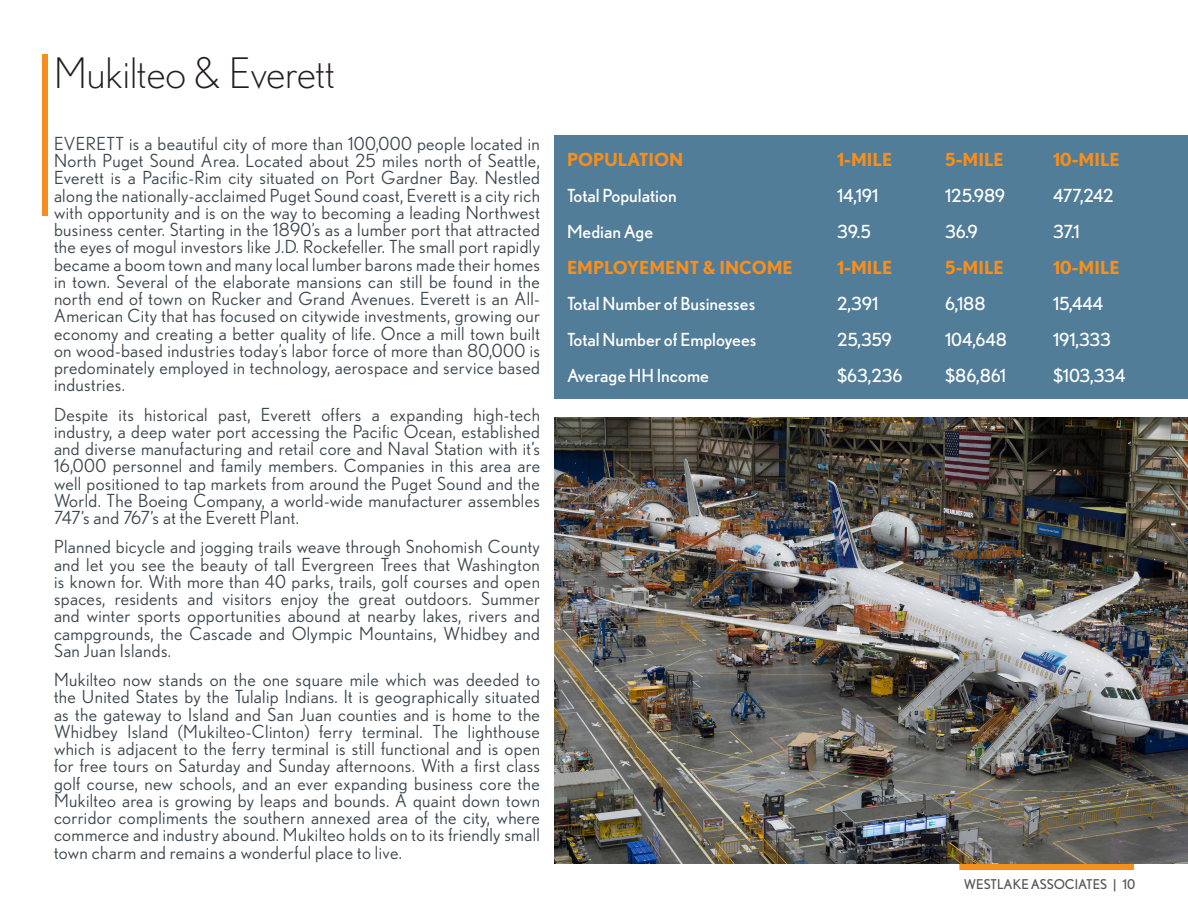
<style>
.page{position:relative;width:1188px;height:918px;background:#fff}
.page>*{position:absolute;margin:0;border:0;box-sizing:border-box;transform-origin:0 0}
.t1{font:300 42px "Nobel";color:#231f20}
.t2{font:18px/17.2px "Nobel";letter-spacing:.02em;color:#3d474e;text-align:justify}
.t3{font:18px "Nobel";color:#fff}
.t4{font:700 18px "Nobel";color:#f68f1e}
.t5{font:13.5px "Nobel";color:#57585a}
</style>
<div class="page">
<div style="left:42px;top:54px;width:6px;height:162px;background:#f68f1e"></div>
<div style="left:959px;top:864px;width:175px;height:6px;background:#f68f1e"></div>
<div style="left:554px;top:135px;width:634px;height:264px;background:#517d98"></div>
<img style="left:554px;top:418px;width:634px;height:446px">
<p class="t1" style="left:54px;top:49px;width:282px">Mukilteo &amp; Everett</p>
<p class="t2" style="left:54px;top:135px;width:488px">EVERETT is a beautiful city of more than 100,000 people located in North Puget Sound Area. Located about 25 miles north of Seattle, Everett is a Pacific-Rim city situated on Port Gardner Bay. Nestled along the nationally-acclaimed Puget Sound coast, Everett is a city rich with opportunity and is on the way to becoming a leading Northwest business center. Starting in the 1890’s as a lumber port that attracted the eyes of mogul investors like J.D. Rockefeller. The small port rapidly became a boom town and many local lumber barons made their homes in town. Several of the elaborate mansions can still be found in the north end of town on Rucker and Grand Avenues. Everett is an All-American City that has focused on citywide investments, growing our economy and creating a better quality of life. Once a mill town built on wood-based industries today’s labor force of more than 80,000 is predominately employed in technology, aerospace and service based industries.</p>
<p class="t2" style="left:54px;top:405px;width:488px">Despite its historical past, Everett offers a expanding high-tech industry, a deep water port accessing the Pacific Ocean, established and diverse manufacturing and retail core and Naval Station with it’s 16,000 personnel and family members. Companies in this area are well positioned to tap markets from around the Puget Sound and the World. The Boeing Company, a world-wide manufacturer assembles 747’s and 767’s at the Everett Plant.</p>
<p class="t2" style="left:54px;top:538px;width:488px">Planned bicycle and jogging trails weave through Snohomish County and let you see the beauty of tall Evergreen Trees that Washington is known for. With more than 40 parks, trails, golf courses and open spaces, residents and visitors enjoy the great outdoors. Summer and winter sports opportunities abound at nearby lakes, rivers and campgrounds, the Cascade and Olympic Mountains, Whidbey and San Juan Islands.</p>
<p class="t2" style="left:54px;top:671px;width:488px">Mukilteo now stands on the one square mile which was deeded to the United States by the Tulalip Indians. It is geographically situated as the gateway to Island and San Juan counties and is home to the Whidbey Island (Mukilteo-Clinton) ferry terminal. The lighthouse which is adjacent to the ferry terminal is still functional and is open for free tours on Saturday and Sunday afternoons. With a first class golf course, new schools, and an ever expanding business core the Mukilteo area is growing by leaps and bounds. A quaint down town corridor compliments the southern annexed area of the city, where commerce and industry abound. Mukilteo holds on to its friendly small town charm and remains a wonderful place to live.</p>
<p class="t4" style="left:567px;top:149px;width:118px">POPULATION</p>
<p class="t4" style="left:837px;top:149px;width:57px">1-MILE</p>
<p class="t4" style="left:945px;top:149px;width:60px">5-MILE</p>
<p class="t4" style="left:1053px;top:149px;width:68px">10-MILE</p>
<p class="t3" style="left:567px;top:185px;width:111px">Total Population</p>
<p class="t3" style="left:837px;top:185px;width:43px">14,191</p>
<p class="t3" style="left:945px;top:185px;width:62px">125.989</p>
<p class="t3" style="left:1053px;top:185px;width:62px">477,242</p>
<p class="t3" style="left:567px;top:221px;width:88px">Median Age</p>
<p class="t3" style="left:837px;top:221px;width:35px">39.5</p>
<p class="t3" style="left:945px;top:221px;width:34px">36.9</p>
<p class="t3" style="left:1053px;top:221px;width:28px">37.1</p>
<p class="t4" style="left:567px;top:257px;width:227px">EMPLOYEMENT &amp; INCOME</p>
<p class="t4" style="left:837px;top:257px;width:57px">1-MILE</p>
<p class="t4" style="left:945px;top:257px;width:60px">5-MILE</p>
<p class="t4" style="left:1053px;top:257px;width:68px">10-MILE</p>
<p class="t3" style="left:567px;top:293px;width:190px">Total Number of Businesses</p>
<p class="t3" style="left:837px;top:293px;width:43px">2,391</p>
<p class="t3" style="left:945px;top:293px;width:42px">6,188</p>
<p class="t3" style="left:1053px;top:293px;width:52px">15,444</p>
<p class="t3" style="left:567px;top:329px;width:191px">Total Number of Employees</p>
<p class="t3" style="left:837px;top:329px;width:56px">25,359</p>
<p class="t3" style="left:945px;top:329px;width:63px">104,648</p>
<p class="t3" style="left:1053px;top:329px;width:59px">191,333</p>
<p class="t3" style="left:567px;top:365px;width:143px">Average HH Income</p>
<p class="t3" style="left:837px;top:365px;width:67px">$63,236</p>
<p class="t3" style="left:945px;top:365px;width:63px">$86,861</p>
<p class="t3" style="left:1053px;top:365px;width:74px">$103,334</p>
<p class="t5" style="left:964px;top:877px;width:173px">WESTLAKE ASSOCIATES | 10</p>
</div>
